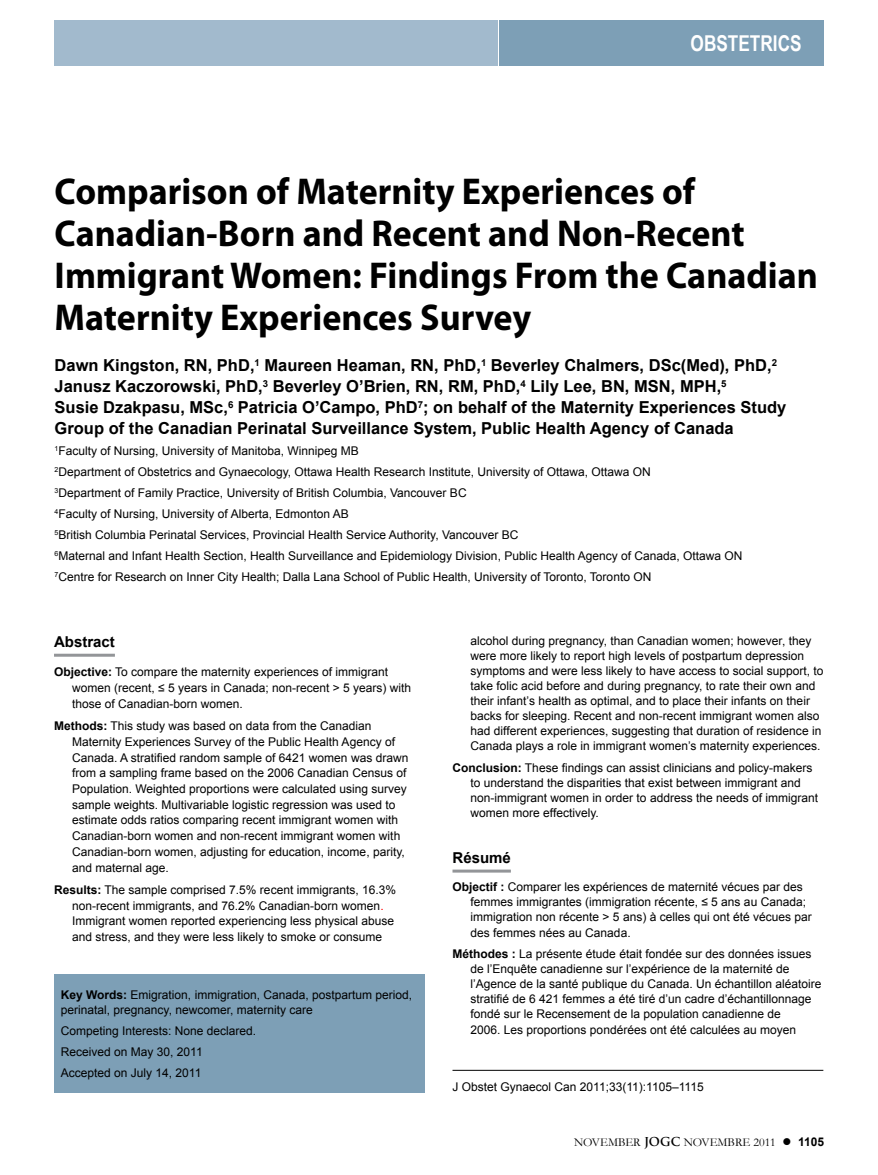
<style>
.page{position:relative;width:878px;height:1175px;background:#fff}
.page>*{position:absolute;margin:0;border:0;box-sizing:border-box;transform-origin:0 0}
.t1{font:700 37.5px/42px "Myriad Pro";color:#000;scale:.96 1}
.t2{font:700 21.9px "Arial Narrow";color:#fff;scale:.96 1}
.t3{font:700 16.5px/21px "Arial";color:#000}
.t4{font:700 15px "Arial";color:#000}
.t5{font:12px/15px "Arial";color:#000}
.t6{font:12px "Garamond";color:#000}
.s1{font-weight:700}
.s2{color:#f00}
.s3{font-family:"Trajan Pro";font-weight:700}
.s4{font-family:"Arial";font-weight:700}
</style>
<div class="page">
<div style="left:499px;top:20px;width:324px;height:46px;background:#7d9fb6"></div>
<div style="left:54px;top:20px;width:443px;height:46px;background:#a2bacd"></div>
<hr style="left:452px;top:1070px;width:371px;height:1px;background:#000">
<div style="left:54px;top:974px;width:371px;height:118px;background:#7d9fb6"></div>
<hr style="left:54px;top:653px;width:61px;height:3px;background:#939598">
<hr style="left:452px;top:869px;width:59px;height:3px;background:#939598">
<h2 class="t2" style="left:690px;top:27px;width:27px">OBSTETRICS</h2>
<h1 class="t1" style="left:55px;top:169px;width:796px">Comparison of Maternity Experiences of Canadian-Born and Recent and Non-Recent Immigrant Women: Findings From the Canadian Maternity Experiences Survey</h1>
<p class="t3" style="left:55px;top:356px;width:733px">Dawn Kingston, RN, PhD,<sup>1</sup> Maureen Heaman, RN, PhD,<sup>1</sup> Beverley Chalmers, DSc(Med), PhD,<sup>2<br></sup>Janusz Kaczorowski, PhD,<sup>3</sup> Beverley O’Brien, RN, RM, PhD,<sup>4</sup> Lily Lee, BN, MSN, MPH,<sup>5<br></sup>Susie Dzakpasu, MSc,<sup>6</sup> Patricia O’Campo, PhD<sup>7</sup>; on behalf of the Maternity Experiences Study Group of the Canadian Perinatal Surveillance System, Public Health Agency of Canada</p>
<p class="t5" style="left:55px;top:441px;width:689px;line-height:21px"><sup>1</sup>Faculty of Nursing, University of Manitoba, Winnipeg MB<br><sup>2</sup>Department of Obstetrics and Gynaecology, Ottawa Health Research Institute, University of Ottawa, Ottawa ON<br><sup>3</sup>Department of Family Practice, University of British Columbia, Vancouver BC<br><sup>4</sup>Faculty of Nursing, University of Alberta, Edmonton AB<br><sup>5</sup>British Columbia Perinatal Services, Provincial Health Service Authority, Vancouver BC<br><sup>6</sup>Maternal and Infant Health Section, Health Surveillance and Epidemiology Division, Public Health Agency of Canada, Ottawa ON <sup>7</sup>Centre for Research on Inner City Health; Dalla Lana School of Public Health, University of Toronto, Toronto ON</p>
<p class="t4" style="left:54px;top:632px;width:62px">Abstract</p>
<p class="t5" style="left:72px;top:664px;width:341px;line-height:15.8px;text-indent:-18px"><span class="s1">Objective:</span> To compare the maternity experiences of immigrant women (recent, ≤ 5 years in Canada; non-recent &gt; 5 years) with those of Canadian-born women.</p>
<p class="t5" style="left:72px;top:718px;width:338px;line-height:15.8px;text-indent:-18px"><span class="s1">Methods:</span> This study was based on data from the Canadian Maternity Experiences Survey of the Public Health Agency of Canada. A stratified random sample of 6421 women was drawn from a sampling frame based on the 2006 Canadian Census of Population. Weighted proportions were calculated using survey sample weights. Multivariable logistic regression was used to estimate odds ratios comparing recent immigrant women with Canadian-born women and non-recent immigrant women with Canadian-born women, adjusting for education, income, parity, and maternal age.</p>
<p class="t5" style="left:72px;top:882px;width:325px;line-height:15.8px;text-indent:-18px"><span class="s1">Results:</span> The sample comprised 7.5% recent immigrants, 16.3% non-recent immigrants, and 76.2% Canadian-born women<span class="s2">.<br></span>Immigrant women reported experiencing less physical abuse and stress, and they were less likely to smoke or consume</p>
<p class="t5" style="left:61px;top:987px;width:353px"><span class="s1">Key Words:</span> Emigration, immigration, Canada, postpartum period, perinatal, pregnancy, newcomer, maternity care</p>
<p class="t5" style="left:61px;top:1020px;width:195px;line-height:21px">Competing Interests: None declared.<br>Received on May 30, 2011<br>Accepted on July 14, 2011</p>
<p class="t5" style="left:470px;top:633px;width:354px">alcohol during pregnancy, than Canadian women; however, they were more likely to report high levels of postpartum depression symptoms and were less likely to have access to social support, to take folic acid before and during pregnancy, to rate their own and their infant’s health as optimal, and to place their infants on their backs for sleeping. Recent and non-recent immigrant women also had different experiences, suggesting that duration of residence in Canada plays a role in immigrant women’s maternity experiences.</p>
<p class="t5" style="left:470px;top:760px;width:349px;text-indent:-18px"><span class="s1">Conclusion:</span> These findings can assist clinicians and policy-makers to understand the disparities that exist between immigrant and non-immigrant women in order to address the needs of immigrant women more effectively.</p>
<p class="t4" style="left:452px;top:847px;width:60px">Résumé</p>
<p class="t5" style="left:470px;top:879px;width:343px;text-indent:-18px"><span class="s1">Objectif :</span> Comparer les expériences de maternité vécues par des femmes immigrantes (immigration récente, ≤ 5 ans au Canada; immigration non récente &gt; 5 ans) à celles qui ont été vécues par des femmes nées au Canada.</p>
<p class="t5" style="left:470px;top:946px;width:352px;text-indent:-18px"><span class="s1">Méthodes :</span> La présente étude était fondée sur des données issues de l’Enquête canadienne sur l’expérience de la maternité de l’Agence de la santé publique du Canada. Un échantillon aléatoire stratifié de 6 421 femmes a été tiré d’un cadre d’échantillonnage fondé sur le Recensement de la population canadienne de<br>2006. Les proportions pondérées ont été calculées au moyen</p>
<p class="t5" style="left:452px;top:1079px;width:253px">J Obstet Gynaecol Can 2011;33(11):1105–1115</p>
<p class="t6" style="left:574px;top:1134px;width:252px">NOVEMBER <span class="s3">JOGC</span> NOVEMBRE 2011 ● <span class="s4">1105</span></p>
</div>
